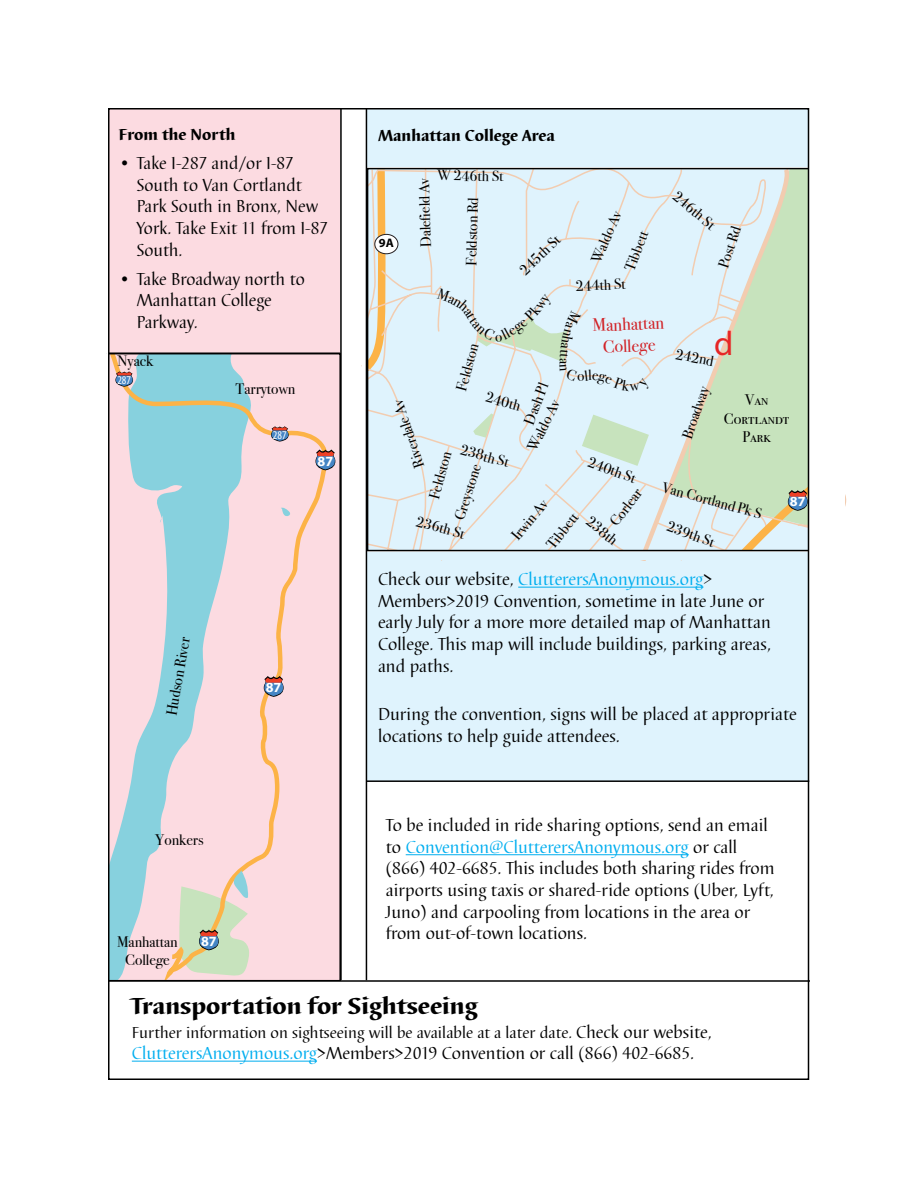
<style>
.page{position:relative;width:918px;height:1188px;background:#fff}
.page>*{position:absolute;margin:0;border:0;box-sizing:border-box;transform-origin:0 0}
.t1{font:34.2px "Myriad Pro";color:#e62626}
.t2{font:24px "Barbedor T Heav";color:#000}
.t3{font:18px/21.6px "Barbedor T";color:#000}
.t4{font:18px/21.6px "Bodoni Svty Two ITCTT";color:#d12126;text-align:center}
.t5{font:16.5px "Barbedor T";color:#000}
.t6{font:16.5px "Barbedor T Heav";color:#000}
.t7{font:15.3px/18.3px "Bodoni Svty Two ITCTT";color:#000;text-align:center}
.t8{font:15.3px/18.3px "Bodoni Svty Two SCITCTT";color:#000;text-align:center}
.t9{font:15px "Bodoni Svty Two ITCTT";color:#000}
.t10{font:700 14.1px "Myriad Pro";color:#fff}
.t11{font:700 12.3px "Myriad Pro";color:#000}
.t12{font:condensed 11.85px "Myriad Pro";color:#fff}
.s1{color:#00aeef}
.s2{font-size:18px}
</style>
<div class="page">
<div style="left:109px;top:109px;width:231px;height:871px;background:#fcdbe1"></div>
<div style="left:367px;top:109px;width:440px;height:671px;background:#dff3fd"></div>
<svg style="left:365px;top:171px;width:482px;height:391px"></svg>
<svg style="left:582px;top:415px;width:54px;height:51px"></svg>
<svg style="left:636px;top:171px;width:154px;height:391px"></svg>
<svg style="left:716px;top:293px;width:116px;height:274px"></svg>
<div style="left:375px;top:234px;width:23px;height:20px;background:#fff;border-radius:50%"></div>
<div style="left:374px;top:234px;width:24px;height:20px;border:1px solid #241f21;border-radius:50%"></div>
<svg style="left:362px;top:551px;width:464px;height:7px"></svg>
<svg style="left:365px;top:164px;width:3px;height:394px"></svg>
<svg style="left:368px;top:162px;width:442px;height:6px"></svg>
<div style="left:367px;top:168px;width:446px;height:383px;border:2px solid #000"></div>
<div style="left:809px;top:164px;width:35px;height:392px;background:#fff"></div>
<svg style="left:106px;top:353px;width:221px;height:625px"></svg>
<svg style="left:316px;top:450px;width:19px;height:20px"></svg>
<svg style="left:264px;top:676px;width:20px;height:21px"></svg>
<svg style="left:271px;top:426px;width:18px;height:16px"></svg>
<svg style="left:115px;top:371px;width:18px;height:16px"></svg>
<svg style="left:281px;top:507px;width:9px;height:10px"></svg>
<svg style="left:179px;top:870px;width:71px;height:106px"></svg>
<div style="left:90px;top:354px;width:18px;height:629px;background:#fff"></div>
<hr style="left:132px;top:1061px;width:185px;height:1px;background:#00aeef">
<hr style="left:518px;top:587px;width:185px;height:1px;background:#00aeef">
<hr style="left:406px;top:854px;width:283px;height:1px;background:#00aeef">
<div style="left:367px;top:552px;width:441px;height:8px;background:#dff3fd"></div>
<div style="left:367px;top:159px;width:441px;height:7px;background:#dff3fd"></div>
<hr style="left:108px;top:352px;width:232px;height:2px;background:#000">
<hr style="left:108px;top:980px;width:702px;height:2px;background:#000">
<hr style="left:340px;top:108px;width:2px;height:872px;background:#000">
<hr style="left:366px;top:108px;width:1px;height:872px;background:#000">
<hr style="left:366px;top:780px;width:443px;height:2px;background:#000">
<svg style="left:437px;top:288px;width:214px;height:103px"></svg>
<p class="t6" style="left:119px;top:125px;width:118px">From the North</p>
<p class="t3" style="left:137px;top:153px;width:192px;text-indent:-18px">• Take I-287 and/or I-87<br>South to Van Cortlandt<br>Park South in Bronx, New<br>York. Take Exit 11 from I-87<br>South.</p>
<p class="t3" style="left:137px;top:269px;width:170px;text-indent:-18px">• Take Broadway north to<br>Manhattan College<br>Parkway.</p>
<p class="t7" style="left:118px;top:350px;width:37px">Nyack</p>
<p class="t12" style="left:117px;top:373px;width:15px">287</p>
<p class="t7" style="left:235px;top:378px;width:61px">Tarrytown</p>
<p class="t12" style="left:273px;top:427px;width:15px">287</p>
<p class="t10" style="left:318px;top:452px;width:17px">87</p>
<p class="t7" style="left:161px;top:714px;width:81px;rotate:-80deg">Hudson River</p>
<p class="t7" style="left:155px;top:829px;width:50px">Yonkers</p>
<p class="t7" style="left:117px;top:931px;width:62px">Manhattan<br>College</p>
<p class="t10" style="left:201px;top:932px;width:17px">87</p>
<p class="t10" style="left:266px;top:678px;width:17px">87</p>
<p class="t6" style="left:378px;top:126px;width:178px">Manhattan College Area</p>
<p class="t11" style="left:379px;top:235px;width:16px">9A</p>
<p class="t9" style="left:437px;top:163px;width:68px;rotate:1deg">W 246th St</p>
<p class="t9" style="left:414px;top:248px;width:71px;rotate:-92deg">Dalefie dl Av</p>
<p class="t9" style="left:459px;top:265px;width:70px;rotate:-88deg">Feldston Rd</p>
<p class="t9" style="left:513px;top:263px;width:51px;rotate:-43deg">245th St</p>
<p class="t9" style="left:584px;top:257px;width:57px;rotate:-66deg">Waldo Av</p>
<p class="t9" style="left:618px;top:266px;width:43px;rotate:-69deg">Tibbett</p>
<p class="t9" style="left:683px;top:185px;width:51px;rotate:40deg">246th St</p>
<p class="t9" style="left:711px;top:264px;width:45px;rotate:-72deg">Post Rd</p>
<p class="t9" style="left:575px;top:273px;width:51px;rotate:-2deg">244th St</p>
<p class="t4" style="left:592px;top:312px;width:73px;rotate:-2deg">Manhattan<br>College</p>
<h1 class="t1" style="left:714px;top:322px;width:21px">d</h1>
<p class="t9" style="left:449px;top:388px;width:51px;rotate:-75deg">Feldston</p>
<p class="t9" style="left:678px;top:342px;width:40px;rotate:11deg">242nd</p>
<p class="t9" style="left:517px;top:419px;width:45px;rotate:-69deg">Dash Pl</p>
<p class="t9" style="left:675px;top:434px;width:56px;rotate:-71deg">Broadway</p>
<p class="t9" style="left:489px;top:385px;width:37px;rotate:15deg">240th</p>
<p class="t9" style="left:464px;top:438px;width:51px;rotate:15deg">238th St</p>
<p class="t8" style="left:724px;top:391px;width:67px">Van<br>Cortlandt<br>Park</p>
<p class="t9" style="left:408px;top:471px;width:72px;rotate:-108deg">Riverdale Av</p>
<p class="t9" style="left:520px;top:444px;width:57px;rotate:-63deg">Waldo Av</p>
<p class="t9" style="left:422px;top:496px;width:51px;rotate:-75deg">Feldston</p>
<p class="t9" style="left:593px;top:450px;width:51px;rotate:20deg">240th St</p>
<p class="t9" style="left:447px;top:516px;width:60px;rotate:-72deg">Greystone</p>
<p class="t9" style="left:665px;top:475px;width:105px;rotate:15deg">Van Cortland Pk S</p>
<p class="t9" style="left:603px;top:517px;width:45px;rotate:-52deg">Corlear</p>
<p class="t10" style="left:790px;top:492px;width:17px">87</p>
<p class="t9" style="left:505px;top:530px;width:49px;rotate:-50deg">Irwin Av</p>
<p class="t9" style="left:540px;top:540px;width:43px;rotate:-52deg">Tibbett</p>
<p class="t9" style="left:596px;top:510px;width:37px;rotate:39deg">238th</p>
<p class="t9" style="left:420px;top:509px;width:51px;rotate:15deg">236th St</p>
<p class="t9" style="left:672px;top:514px;width:51px;rotate:20deg">239th St</p>
<p class="t3" style="left:378px;top:569px;width:394px">Check our website, <span class="s1">ClutterersAnonymous.org</span>&gt; Members&gt;2019 Convention, sometime in late June or early July for a more more detailed map of Manhattan College. This map will include buildings, parking areas, and paths.</p>
<p class="t3" style="left:378px;top:704px;width:420px">During the convention, signs will be placed at appropriate locations to help guide attendees.</p>
<p class="t3" style="left:386px;top:815px;width:390px">To be included in ride sharing options, send an email to <span class="s1">Convention@ClutterersAnonymous.org</span> or call (866) 402-6685. This includes both sharing rides from airports using taxis or shared-ride options (Uber, Lyft, Juno) and carpooling from locations in the area or from out-of-town locations.</p>
<h2 class="t2" style="left:131px;top:993px;width:348px">Transportation for Sightseeing</h2>
<p class="t5" style="left:132px;top:1023px;width:582px">Further information on sightseeing will be available at a later date. <span class="s2">Check our website,</span></p>
<p class="t3" style="left:132px;top:1043px;width:564px"><span class="s1">ClutterersAnonymous.org</span>&gt;Members&gt;2019 Convention or call (866) 402-6685.</p>
</div>
